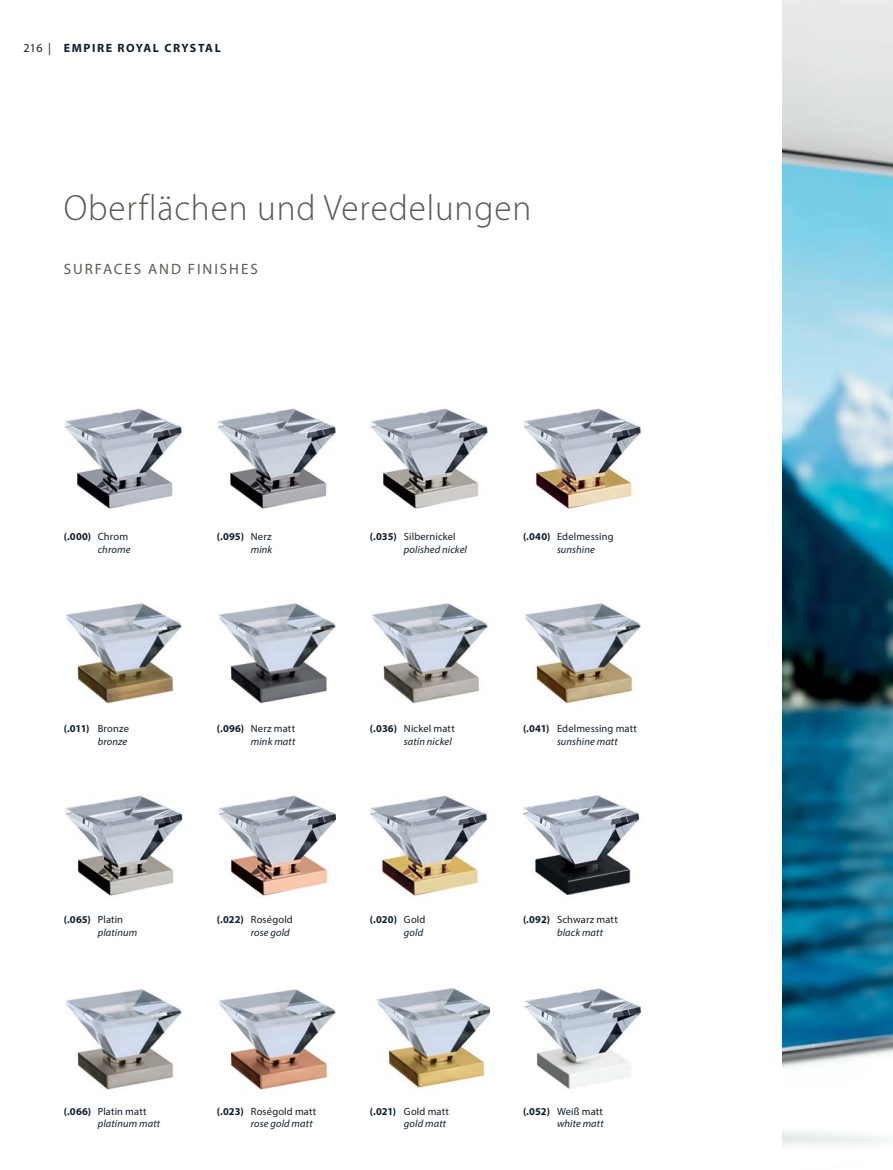
<style>
.page{position:relative;width:893px;height:1170px;background:#fff}
.page>*{position:absolute;margin:0;border:0;box-sizing:border-box;transform-origin:0 0}
.t1{font:100 36px "Myriad Set Pro";letter-spacing:.025em;color:#5e5953}
.t2{font:15px "Myriad Pro";letter-spacing:.13em;color:#5e5953}
.t3{font:700 12px "Myriad Pro";letter-spacing:.13em;color:#111e29}
.t4{font:10.5px/12.6px "Myriad Pro";letter-spacing:.015em;color:#111e29}
.t5{font:italic 10.5px/12.6px "Myriad Pro";letter-spacing:.01em;color:#111e29}
.t6{font:700 10.5px/12.6px "Myriad Pro";letter-spacing:.01em;color:#111e29;text-align:right}
.s1{font-weight:400}
.s2{font-weight:400;font-style:italic}
.s3{font-weight:700;font-style:normal}
.s4{font-style:normal}
.s5{font-weight:700}
.s6{font-style:italic}
</style>
<div class="page">
<img style="left:64px;top:408px;width:118px;height:101px">
<img style="left:65px;top:603px;width:117px;height:101px">
<img style="left:65px;top:795px;width:118px;height:101px">
<img style="left:65px;top:989px;width:117px;height:101px">
<img style="left:217px;top:408px;width:119px;height:101px">
<img style="left:218px;top:603px;width:118px;height:101px">
<img style="left:218px;top:795px;width:118px;height:102px">
<img style="left:218px;top:989px;width:118px;height:101px">
<img style="left:370px;top:408px;width:118px;height:101px">
<img style="left:371px;top:603px;width:117px;height:101px">
<img style="left:523px;top:795px;width:117px;height:100px">
<img style="left:523px;top:408px;width:119px;height:102px">
<img style="left:524px;top:603px;width:117px;height:101px">
<img style="left:370px;top:795px;width:118px;height:101px">
<img style="left:377px;top:987px;width:112px;height:101px">
<img style="left:524px;top:988px;width:118px;height:101px">
<img style="left:782px;top:0;width:111px;height:1147px">
<p class="t3" style="left:24px;top:43px;width:199px"><span class="s1">216 |</span> EMPIRE ROYAL CRYSTAL</p>
<h1 class="t1" style="left:64px;top:190px;width:469px">Oberflächen und Veredelungen</h1>
<h2 class="t2" style="left:64px;top:263px;width:195px">SURFACES AND FINISHES</h2>
<p class="t6" style="left:64px;top:531px;width:68px">(.000) <span class="s1">Chrom </span><span class="s2">chrome</span></p>
<p class="t6" style="left:217px;top:531px;width:57px">(.095) <span class="s1">Nerz </span><span class="s2">mink</span></p>
<p class="t5" style="left:404px;top:531px;width:65px;text-indent:-34px"><span class="s3">(.035)</span> <span class="s4">Silbernickel </span>polished nickel</p>
<p class="t4" style="left:557px;top:531px;width:58px;text-indent:-34px"><span class="s5">(.040)</span> Edelmessing <span class="s6">sunshine</span></p>
<p class="t6" style="left:64px;top:723px;width:67px">(.011) <span class="s1">Bronze </span><span class="s2">bronze</span></p>
<p class="t4" style="left:217px;top:723px;width:80px;text-align:right"><span class="s5">(.096)</span> Nerz matt <span class="s6">mink matt</span></p>
<p class="t5" style="left:370px;top:723px;width:86px;text-align:right"><span class="s3">(.036)</span> <span class="s4">Nickel matt </span>satin nickel</p>
<p class="t4" style="left:557px;top:723px;width:82px;text-indent:-34px"><span class="s5">(.041)</span> Edelmessing matt <span class="s6">sunshine matt</span></p>
<p class="t5" style="left:98px;top:914px;width:41px;text-indent:-34px"><span class="s3">(.065)</span> <span class="s4">Platin </span>platinum</p>
<p class="t4" style="left:217px;top:914px;width:78px;text-align:right"><span class="s5">(.022)</span> Roségold <span class="s6">rose gold</span></p>
<p class="t4" style="left:557px;top:914px;width:62px;text-indent:-34px"><span class="s5">(.092)</span> Schwarz matt <span class="s6">black matt</span></p>
<p class="t6" style="left:370px;top:914px;width:57px">(.020) <span class="s1">Gold </span><span class="s2">gold</span></p>
<p class="t5" style="left:98px;top:1105px;width:64px;text-indent:-34px"><span class="s3">(.066)</span> <span class="s4">Platin matt </span>platinum matt</p>
<p class="t4" style="left:251px;top:1105px;width:67px;text-indent:-34px"><span class="s5">(.023)</span> Roségold matt <span class="s6">rose gold matt</span></p>
<p class="t4" style="left:370px;top:1105px;width:81px;text-align:right"><span class="s5">(.021)</span> Gold matt <span class="s6">gold matt</span></p>
<p class="t5" style="left:523px;top:1105px;width:82px;text-align:right"><span class="s3">(.052)</span> <span class="s4">Weiß matt </span>white matt</p>
</div>
